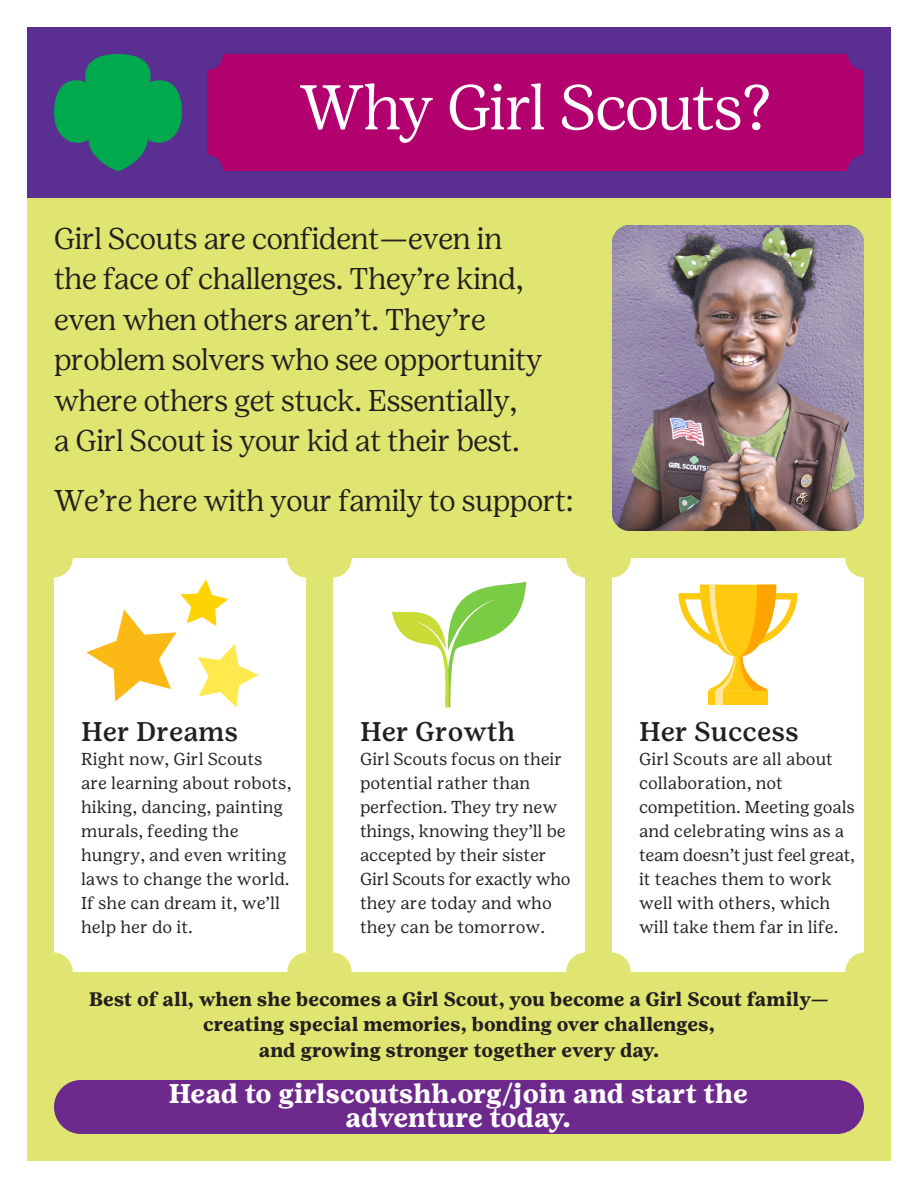
<style>
.page{position:relative;width:918px;height:1188px;background:#fff}
.page>*{position:absolute;margin:0;border:0;box-sizing:border-box;transform-origin:0 0}
.t1{font:300 63px "Girl Scout Display";letter-spacing:-.025em;color:#fff}
.t2{font:300 30px/40.5px "Girl Scout Display";letter-spacing:-.01em;color:#231f20}
.t3{font:700 27px "Girl Scout Text";letter-spacing:-.01em;color:#fff}
.t4{font:500 27px "Girl Scout Text";color:#231f20}
.t5{font:700 19.5px/25.5px "Girl Scout Text";letter-spacing:-.01em;color:#231f20;text-align:center}
.t6{font:17.25px/24px "Girl Scout Text";color:#231f20}
</style>
<div class="page">
<div style="left:27px;top:27px;width:864px;height:171px;background:#5b2e91"></div>
<div style="left:27px;top:198px;width:864px;height:963px;background:#dfe570"></div>
<img style="left:612px;top:225px;width:252px;height:306px">
<div style="left:207px;top:54px;width:657px;height:117px;background:#b2016f"></div>
<div style="left:54px;top:1080px;width:810px;height:54px;background:#6e298d;border-radius:27px"></div>
<svg style="left:54px;top:54px;width:128px;height:117px"></svg>
<div style="left:54px;top:558px;width:252px;height:414px;background:#fff"></div>
<div style="left:333px;top:558px;width:252px;height:414px;background:#fff"></div>
<div style="left:612px;top:558px;width:252px;height:414px;background:#fff"></div>
<svg style="left:86px;top:579px;width:173px;height:128px;background:#fef0c2"></svg>
<div style="left:708px;top:691px;width:60px;height:13px;background:#ffc90f"></div>
<div style="left:716px;top:691px;width:7px;height:13px;background:#ffe89c"></div>
<svg style="left:679px;top:585px;width:118px;height:106px;background:#ffe18c"></svg>
<svg style="left:392px;top:577px;width:134px;height:130px;background:#e1f2ca"></svg>
<p class="t1" style="left:300px;top:72px;width:473px">Why Girl Scouts?</p>
<p class="t2" style="left:54px;top:218px;width:490px">Girl Scouts are confident—even in the face of challenges. They’re kind, even when others aren’t. They’re problem solvers who see opportunity where others get stuck. Essentially,<br>a Girl Scout is your kid at their best.</p>
<p class="t2" style="left:54px;top:481px;width:521px">We’re here with your family to support:</p>
<p class="t4" style="left:81px;top:716px;width:159px">Her Dreams</p>
<p class="t6" style="left:81px;top:747px;width:212px">Right now, Girl Scouts are learning about robots, hiking, dancing, painting murals, feeding the hungry, and even writing laws to change the world.<br>If she can dream it, we’ll help her do it.</p>
<p class="t4" style="left:360px;top:716px;width:157px">Her Growth</p>
<p class="t6" style="left:360px;top:747px;width:212px">Girl Scouts focus on their potential rather than perfection. They try new things, knowing they’ll be accepted by their sister<br>Girl Scouts for exactly who they are today and who they can be tomorrow.</p>
<p class="t4" style="left:639px;top:716px;width:161px">Her Success</p>
<p class="t6" style="left:639px;top:747px;width:218px">Girl Scouts are all about collaboration, not competition. Meeting goals and celebrating wins as a team doesn’t just feel great, it teaches them to work well with others, which will take them far in life.</p>
<p class="t5" style="left:89px;top:986px;width:742px">Best of all, when she becomes a Girl Scout, you become a Girl Scout family— creating special memories, bonding over challenges,<br>and growing stronger together every day.</p>
<p class="t3" style="left:168px;top:1078px;width:581px">Head to girlscoutshh.org/join and start the</p>
<p class="t3" style="left:346px;top:1102px;width:227px">adventure today.</p>
</div>
